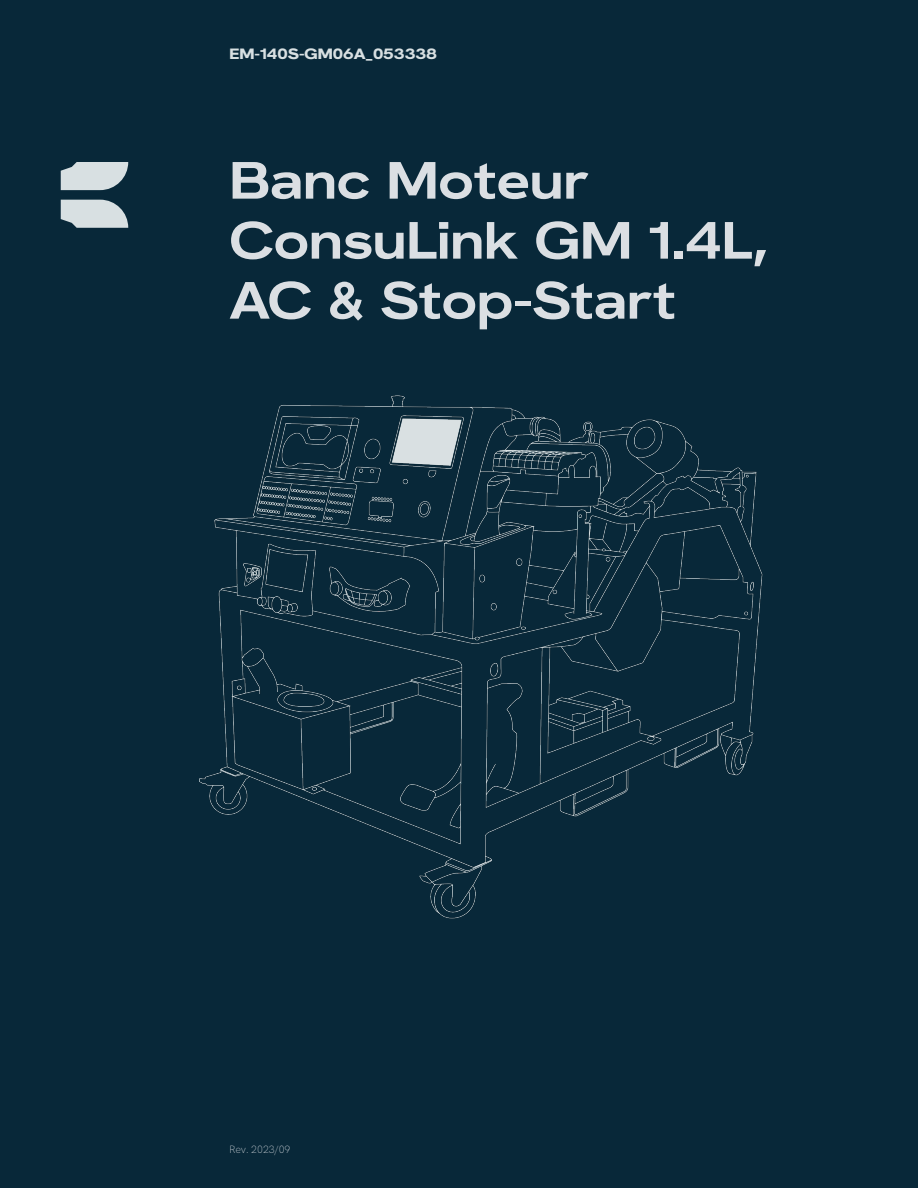
<style>
.page{position:relative;width:918px;height:1188px;background:#082839}
.page>*{position:absolute;margin:0;border:0;box-sizing:border-box;transform-origin:0 0}
.t1{font:600 52.5px/60px "HK Grotesk Wide";color:#dbdfe3}
.t2{font:700 15px "HK Grotesk Wide";color:#d8e0e2}
.t3{font:200 10.5px "HK Grotesk";color:#dbdfe3}
</style>
<div class="page">
<svg style="left:61px;top:162px;width:67px;height:28px"></svg>
<svg style="left:61px;top:200px;width:67px;height:28px"></svg>
<img style="left:199px;top:395px;width:564px;height:524px">
<p class="t2" style="left:230px;top:42px;width:209px">EM-140S-GM06A_053338</p>
<p class="t1" style="left:230px;top:145px;width:539px">Banc Moteur<br>ConsuLink GM 1.4L,<br>AC &amp; Stop-Start</p>
<p class="t3" style="left:230px;top:1142px;width:63px">Rev. 2023/09</p>
</div>
